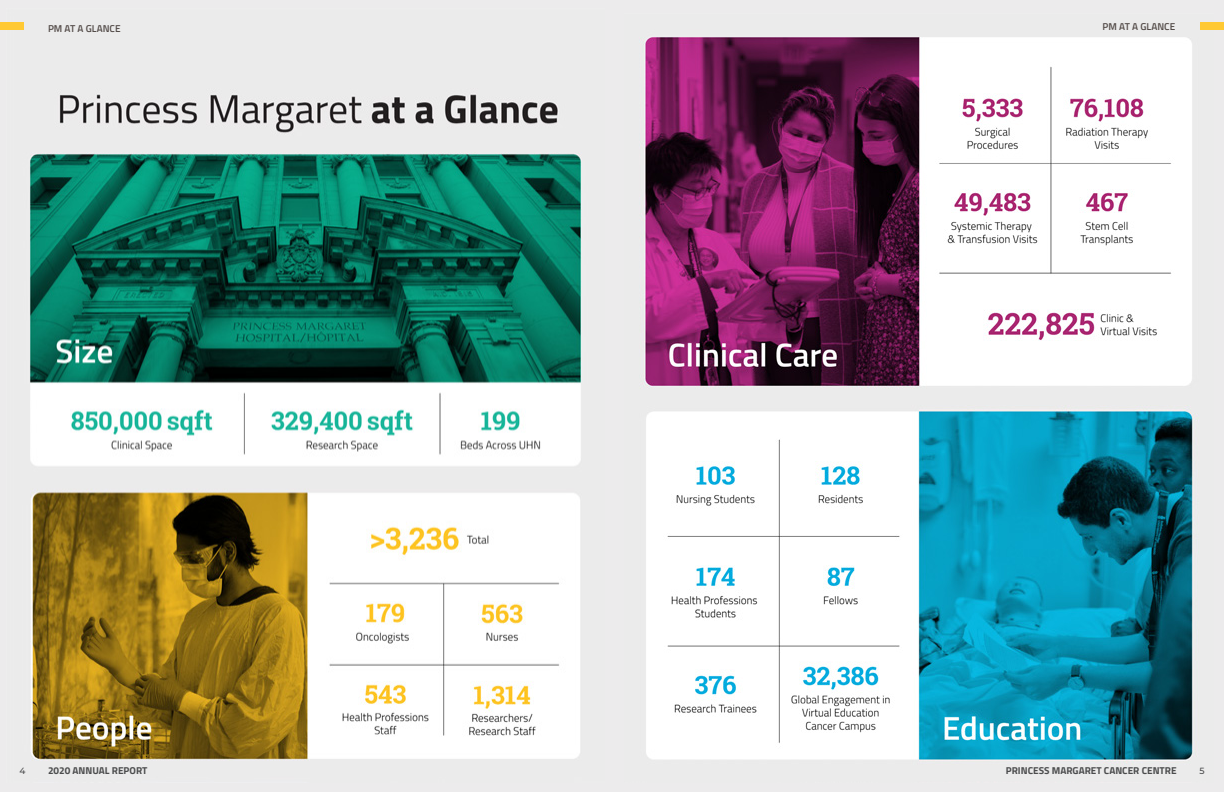
<style>
.page{position:relative;width:1224px;height:792px;background:#ecebec}
.page>*{position:absolute;margin:0;border:0;box-sizing:border-box;transform-origin:0 0}
.t1{font:700 10px "Titillium Web";color:#4b4c4d}
.t2{font:600 10px "Titillium Web";color:#524a47}
.t3{font:500 9px "Montserrat";color:#4b4c4d}
</style>
<div class="page">
<img style="left:30px;top:94px;width:552px;height:667px">
<img style="left:644px;top:37px;width:555px;height:727px">
<div style="left:0;top:22px;width:24px;height:8px;background:#ffc933"></div>
<div style="left:1200px;top:22px;width:24px;height:8px;background:#ffc933"></div>
<p class="t2" style="left:48px;top:21px;width:74px">PM AT A GLANCE</p>
<p class="t2" style="left:1103px;top:19px;width:74px">PM AT A GLANCE</p>
<p class="t3" style="left:20px;top:765px;width:8px">4</p>
<p class="t1" style="left:48px;top:763px;width:101px">2020 ANNUAL REPORT</p>
<p class="t1" style="left:1006px;top:763px;width:172px">PRINCESS MARGARET CANCER CENTRE</p>
<p class="t3" style="left:1200px;top:765px;width:7px">5</p>
</div>
